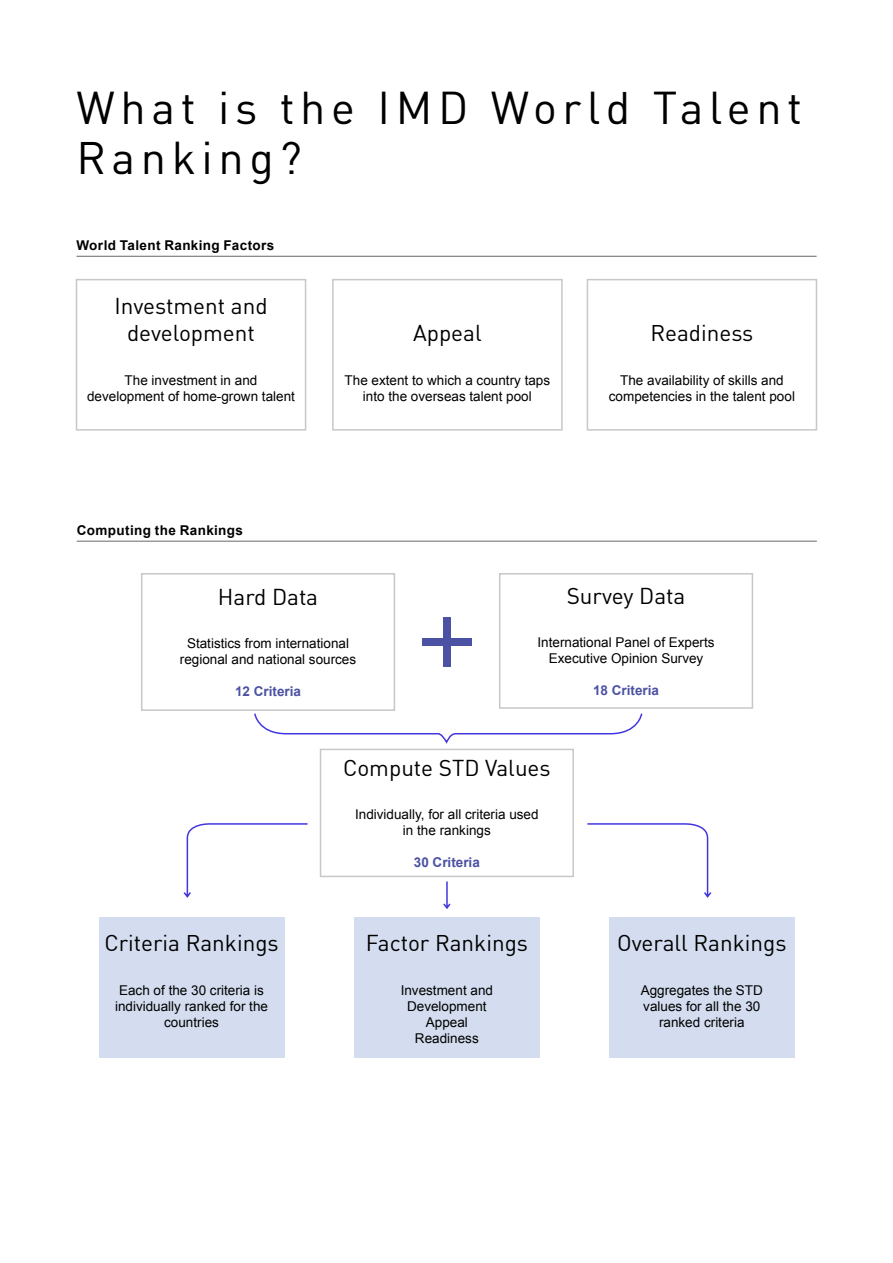
<style>
.page{position:relative;width:893px;height:1263px;background:#fff}
.page>*{position:absolute;margin:0;border:0;box-sizing:border-box;transform-origin:0 0}
.SUBHEAD{font:45px/49.5px "DIN";letter-spacing:.125em;color:#000}
.t1{font:22.5px/27px "DIN";color:#000;text-align:center}
.t2{font:13.5px/16.2px "Arial";color:#000;text-align:center}
.corps{font:700 13.5px "Arial";letter-spacing:.025em;color:#000}
.t3{font:700 13.5px "Arial";color:#4c52a3}
</style>
<div class="page">
<hr style="left:76px;top:256px;width:741px;height:1px;background:#787878">
<hr style="left:77px;top:541px;width:740px;height:1px;background:#787878">
<div style="left:76px;top:279px;width:230px;height:152px;border:2px solid #c8c8c8"></div>
<div style="left:587px;top:279px;width:230px;height:152px;border:2px solid #c8c8c8"></div>
<div style="left:332px;top:279px;width:231px;height:152px;border:2px solid #c8c8c8"></div>
<div style="left:141px;top:573px;width:254px;height:138px;border:2px solid #c8c8c8"></div>
<div style="left:499px;top:573px;width:254px;height:136px;border:2px solid #c8c8c8"></div>
<div style="left:422px;top:638px;width:49px;height:7px;background:#4c52a3"></div>
<div style="left:443px;top:617px;width:7px;height:49px;background:#4c52a3"></div>
<div style="left:320px;top:749px;width:254px;height:128px;border:2px solid #c8c8c8"></div>
<div style="left:99px;top:917px;width:186px;height:140px;background:#d4ddef"></div>
<div style="left:355px;top:917px;width:185px;height:140px;background:#d4ddef"></div>
<div style="left:610px;top:917px;width:185px;height:140px;background:#d4ddef"></div>
<svg style="left:254px;top:713px;width:389px;height:31px"></svg>
<svg style="left:183px;top:823px;width:125px;height:75px"></svg>
<svg style="left:587px;top:823px;width:125px;height:75px"></svg>
<svg style="left:443px;top:881px;width:8px;height:28px"></svg>
<p class="SUBHEAD" style="left:76px;top:82px;width:727px">What is the IMD World Talent<br>Ranking?</p>
<p class="corps" style="left:76px;top:236px;width:199px">World Talent Ranking Factors</p>
<p class="t1" style="left:114px;top:292px;width:155px">Investment and development</p>
<p class="t2" style="left:87px;top:372px;width:209px">The investment in and development of home-grown talent</p>
<p class="corps" style="left:77px;top:521px;width:168px">Computing the Rankings</p>
<p class="t1" style="left:413px;top:319px;width:70px">Appeal</p>
<p class="t2" style="left:345px;top:372px;width:207px">The extent to which a country taps into the overseas talent pool</p>
<p class="t1" style="left:650px;top:319px;width:105px">Readiness</p>
<p class="t2" style="left:609px;top:372px;width:188px">The availability of skills and competencies in the talent pool</p>
<p class="t1" style="left:218px;top:583px;width:102px">Hard Data</p>
<p class="t2" style="left:187px;top:635px;width:164px">Statistics from international</p>
<p class="t2" style="left:180px;top:651px;width:178px">regional and national sources</p>
<p class="t3" style="left:235px;top:683px;width:68px">12 Criteria</p>
<p class="t1" style="left:567px;top:581px;width:120px">Survey Data</p>
<p class="t2" style="left:537px;top:634px;width:179px">International Panel of Experts<br>Executive Opinion Survey</p>
<p class="t3" style="left:593px;top:682px;width:68px">18 Criteria</p>
<p class="t1" style="left:104px;top:929px;width:176px">Criteria Rankings</p>
<p class="t2" style="left:115px;top:982px;width:155px">Each of the 30 criteria is individually ranked for the countries</p>
<p class="t1" style="left:343px;top:753px;width:209px">Compute STD Values</p>
<p class="t2" style="left:355px;top:806px;width:185px">Individually, for all criteria used</p>
<p class="t2" style="left:403px;top:822px;width:89px">in the rankings</p>
<p class="t3" style="left:414px;top:854px;width:68px">30 Criteria</p>
<p class="t1" style="left:366px;top:929px;width:164px">Factor Rankings</p>
<p class="t2" style="left:401px;top:982px;width:94px">Investment and<br>Development<br>Appeal<br>Readiness</p>
<p class="t1" style="left:617px;top:929px;width:171px">Overall Rankings</p>
<p class="t2" style="left:641px;top:982px;width:124px">Aggregates the STD</p>
<p class="t2" style="left:643px;top:998px;width:119px">values for all the 30</p>
<p class="t2" style="left:659px;top:1014px;width:87px">ranked criteria</p>
</div>
